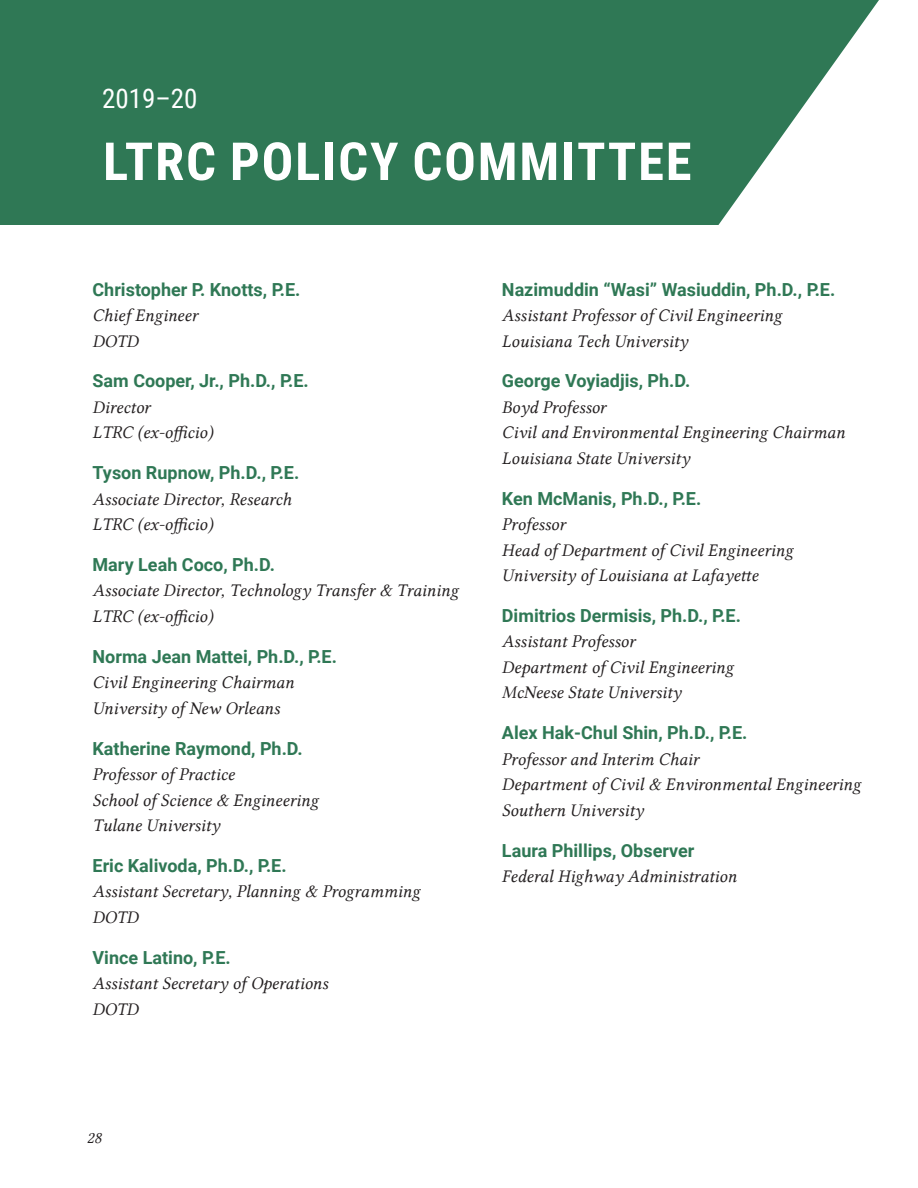
<style>
.page{position:relative;width:918px;height:1188px;background:#fff}
.page>*{position:absolute;margin:0;border:0;box-sizing:border-box;transform-origin:0 0}
.H1_left{font:700 52.5px "Roboto Condensed";letter-spacing:.035em;color:#fff}
.H3_left{font:27px "Roboto Condensed";color:#fff}
.Body_Copy_center{font:18px/25.5px "Lin Libertine I";color:#231f20}
.Body_Copy_center-2{font:700 18px/25.5px "Roboto";color:#2f7855}
.t1{font:16.5px "Lin Libertine I";color:#231f20}
.s1{font-family:"Lin Libertine I";font-weight:400;color:#231f20}
.s2{font-family:"Roboto";font-weight:700;color:#2f7855}
</style>
<div class="page">
<svg style="left:0;top:0;width:879px;height:225px;background:#418464"></svg>
<p class="H3_left" style="left:102px;top:79px;width:97px">2019–20</p>
<p class="H1_left" style="left:103px;top:125px;width:590px">LTRC POLICY COMMITTEE</p>
<p class="Body_Copy_center-2" style="left:93px;top:276px;width:209px">Christopher P. Knotts, P.E.<br><span class="s1">Chief Engineer</span></p>
<p class="Body_Copy_center" style="left:93px;top:329px;width:47px">DOTD</p>
<p class="Body_Copy_center-2" style="left:93px;top:367px;width:218px">Sam Cooper, Jr., Ph.D., P.E.<br><span class="s1">Director</span></p>
<p class="Body_Copy_center" style="left:93px;top:420px;width:122px">LTRC (ex-officio)</p>
<p class="Body_Copy_center" style="left:93px;top:461px;width:208px"><span class="s2">Tyson Rupnow, Ph.D., P.E.<br></span>Associate Director, Research</p>
<p class="Body_Copy_center" style="left:93px;top:512px;width:122px">LTRC (ex-officio)</p>
<p class="Body_Copy_center" style="left:93px;top:553px;width:368px"><span class="s2">Mary Leah Coco, Ph.D.<br></span>Associate Director, Technology Transfer &amp; Training<br>LTRC (ex-officio)</p>
<p class="Body_Copy_center-2" style="left:93px;top:643px;width:246px">Norma Jean Mattei, Ph.D., P.E.<br><span class="s1">Civil Engineering Chairman</span></p>
<p class="Body_Copy_center" style="left:93px;top:696px;width:189px">University of New Orleans</p>
<p class="Body_Copy_center-2" style="left:93px;top:735px;width:212px">Katherine Raymond, Ph.D.<br><span class="s1">Professor of Practice</span></p>
<p class="Body_Copy_center" style="left:93px;top:788px;width:228px">School of Science &amp; Engineering<br>Tulane University</p>
<p class="Body_Copy_center" style="left:93px;top:854px;width:329px"><span class="s2">Eric Kalivoda, Ph.D., P.E.<br></span>Assistant Secretary, Planning &amp; Programming<br>DOTD</p>
<p class="Body_Copy_center" style="left:93px;top:946px;width:237px"><span class="s2">Vince Latino, P.E.<br></span>Assistant Secretary of Operations</p>
<p class="Body_Copy_center" style="left:93px;top:997px;width:47px">DOTD</p>
<p class="Body_Copy_center" style="left:502px;top:278px;width:335px"><span class="s2">Nazimuddin “Wasi” Wasiuddin, Ph.D., P.E.<br></span>Assistant Professor of Civil Engineering<br>Louisiana Tech University</p>
<p class="Body_Copy_center-2" style="left:502px;top:367px;width:190px">George Voyiadjis, Ph.D.<br><span class="s1">Boyd Professor</span></p>
<p class="Body_Copy_center" style="left:502px;top:420px;width:345px">Civil and Environmental Engineering Chairman</p>
<p class="Body_Copy_center" style="left:502px;top:446px;width:189px">Louisiana State University</p>
<p class="Body_Copy_center-2" style="left:502px;top:485px;width:201px">Ken McManis, Ph.D., P.E.<br><span class="s1">Professor</span></p>
<p class="Body_Copy_center" style="left:502px;top:538px;width:293px">Head of Department of Civil Engineering</p>
<p class="Body_Copy_center" style="left:502px;top:563px;width:258px">University of Louisiana at Lafayette</p>
<p class="Body_Copy_center-2" style="left:502px;top:602px;width:240px">Dimitrios Dermisis, Ph.D., P.E.<br><span class="s1">Assistant Professor</span></p>
<p class="Body_Copy_center" style="left:502px;top:655px;width:233px">Department of Civil Engineering</p>
<p class="Body_Copy_center" style="left:502px;top:680px;width:181px">McNeese State University</p>
<p class="Body_Copy_center-2" style="left:502px;top:719px;width:247px">Alex Hak-Chul Shin, Ph.D., P.E.<br><span class="s1">Professor and Interim Chair</span></p>
<p class="Body_Copy_center" style="left:502px;top:772px;width:361px">Department of Civil &amp; Environmental Engineering</p>
<p class="Body_Copy_center" style="left:502px;top:798px;width:143px">Southern University</p>
<p class="Body_Copy_center" style="left:502px;top:839px;width:236px"><span class="s2">Laura Phillips, Observer<br></span>Federal Highway Administration</p>
<p class="t1" style="left:87px;top:1128px;width:16px">28</p>
</div>
